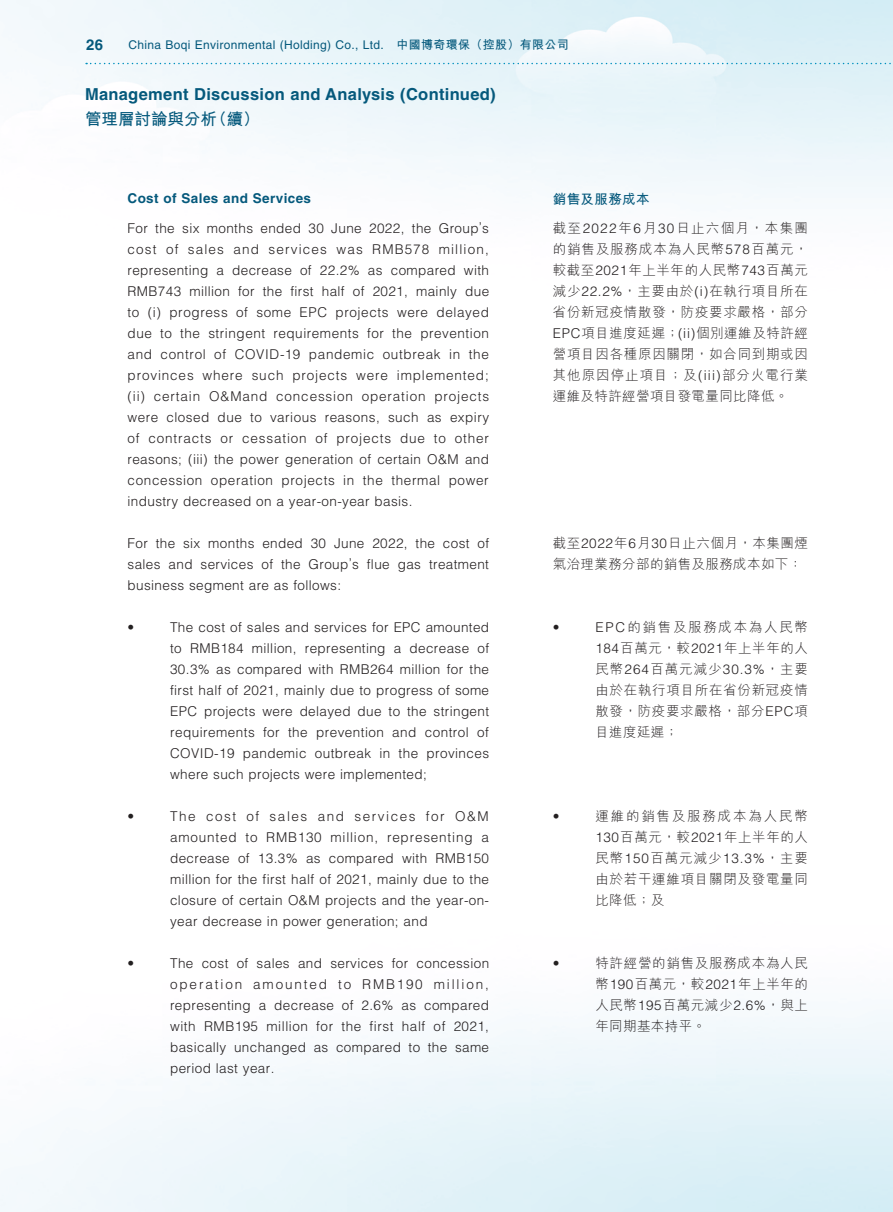
<style>
.page{position:relative;width:893px;height:1212px;background:#fff}
.page>*{position:absolute;margin:0;border:0;box-sizing:border-box;transform-origin:0 0}
.t1{font:700 16.5px "Helvetica LT Std";letter-spacing:.02em;color:#05597c}
.t2{font:700 16.5px "M Hei HK";color:#05597c}
.t3{font:700 15px "Helvetica LT Std";color:#05597c}
.t4{font:300 13.5px/21px "Helvetica LT Std";letter-spacing:.03em;color:#231f20;text-align:justify}
.t5{font:300 13.5px/21px "M Hei HK";letter-spacing:.055em;color:#231f20;text-align:justify}
.t6{font:300 13.5px/21px "M Hei HK";letter-spacing:.03em;color:#231f20}
.t7{font:300 13.5px/29.5px "M Hei HK";letter-spacing:.095em;color:#231f20}
.t8{font:700 13.5px "Helvetica LT Std";letter-spacing:.03em;color:#05597c}
.t9{font:12px "Helvetica LT Std";letter-spacing:.03em;color:#05597c}
.s1{font-family:"M Hei HK";font-weight:700}
.s2{font-weight:700;color:#05597c}
.s3{font-family:"Helvetica LT Std"}
</style>
<div class="page">
<svg style="left:86px;top:63px;width:807px;height:1px"></svg>
<p class="t3" style="left:86px;top:36px;width:19px">26</p>
<p class="t9" style="left:128px;top:38px;width:442px">China Boqi Environmental (Holding) Co., Ltd. <span class="s1">中國博奇環保（控股）有限公司</span></p>
<p class="t1" style="left:85px;top:84px;width:412px">Management Discussion and Analysis (Continued)</p>
<p class="t2" style="left:85px;top:107px;width:176px">管理層討論與分析（續）</p>
<p class="t8" style="left:128px;top:190px;width:185px">Cost of Sales and Services</p>
<p class="t4" style="left:128px;top:217px;width:363px">For the six months ended 30 June 2022, the Group’s cost of sales and services was RMB578 million, representing a decrease of 22.2% as compared with RMB743 million for the first half of 2021, mainly due to (i) progress of some EPC projects were delayed due to the stringent requirements for the prevention and control of COVID-19 pandemic outbreak in the provinces where such projects were implemented; (ii) certain O&amp;Mand concession operation projects were closed due to various reasons, such as expiry of contracts or cessation of projects due to other reasons; (iii) the power generation of certain O&amp;M and concession operation projects in the thermal power industry decreased on a year-on-year basis.</p>
<p class="t4" style="left:128px;top:533px;width:363px">For the six months ended 30 June 2022, the cost of sales and services of the Group’s flue gas treatment business segment are as follows:</p>
<p class="t4" style="left:128px;top:617px;width:8px">•</p>
<p class="t4" style="left:170px;top:617px;width:321px">The cost of sales and services for EPC amounted to RMB184 million, representing a decrease of 30.3% as compared with RMB264 million for the first half of 2021, mainly due to progress of some EPC projects were delayed due to the stringent requirements for the prevention and control of COVID-19 pandemic outbreak in the provinces where such projects were implemented;</p>
<p class="t4" style="left:128px;top:806px;width:8px">•</p>
<p class="t4" style="left:170px;top:806px;width:321px">The cost of sales and services for O&amp;M amounted to RMB130 million, representing a decrease of 13.3% as compared with RMB150 million for the first half of 2021, mainly due to the closure of certain O&amp;M projects and the year-on&shy;year decrease in power generation; and</p>
<p class="t4" style="left:128px;top:953px;width:8px">•</p>
<p class="t4" style="left:170px;top:953px;width:321px">The cost of sales and services for concession operation amounted to RMB190 million, representing a decrease of 2.6% as compared with RMB195 million for the first half of 2021, basically unchanged as compared to the same period last year.</p>
<p class="t7" style="left:553px;top:184px;width:257px"><span class="s2">銷售及服務成本<br></span>截至<span class="s3">2022</span>年<span class="s3">6</span>月<span class="s3">30</span>日止六個月，本集團</p>
<p class="t5" style="left:553px;top:238px;width:257px">的銷售及服務成本為人民幣<span class="s3">578</span>百萬元，較截至<span class="s3">2021</span>年上半年的人民幣<span class="s3">743</span>百萬元減少<span class="s3">22.2%</span>，主要由於<span class="s3">(i)</span>在執行項目所在省份新冠疫情散發，防疫要求嚴格，部分<span class="s3">EPC</span>項目進度延遲；<span class="s3">(ii)</span>個別運維及特許經營項目因各種原因關閉，如合同到期或因其他原因停止項目；及<span class="s3">(iii)</span>部分火電行業運維及特許經營項目發電量同比降低。</p>
<p class="t6" style="left:553px;top:532px;width:257px">截至<span class="s3">2022</span>年<span class="s3">6</span>月<span class="s3">30</span>日止六個月，本集團煙氣治理業務分部的銷售及服務成本如下：</p>
<p class="t4" style="left:553px;top:617px;width:8px">•</p>
<p class="t5" style="left:595px;top:616px;width:214px"><span class="s3">EPC</span>的銷售及服務成本為人民幣<span class="s3">184</span>百萬元，較<span class="s3">2021</span>年上半年的人民幣<span class="s3">264</span>百萬元減少<span class="s3">30.3%</span>，主要由於在執行項目所在省份新冠疫情散發，防疫要求嚴格，部分<span class="s3">EPC</span>項目進度延遲；</p>
<p class="t4" style="left:553px;top:806px;width:8px">•</p>
<p class="t5" style="left:595px;top:806px;width:214px">運維的銷售及服務成本為人民幣<span class="s3">130</span>百萬元，較<span class="s3">2021</span>年上半年的人民幣<span class="s3">150</span>百萬元減少<span class="s3">13.3%</span>，主要由於若干運維項目關閉及發電量同比降低；及</p>
<p class="t4" style="left:553px;top:953px;width:8px">•</p>
<p class="t5" style="left:595px;top:953px;width:214px">特許經營的銷售及服務成本為人民幣<span class="s3">190</span>百萬元，較<span class="s3">2021</span>年上半年的人民幣<span class="s3">195</span>百萬元減少<span class="s3">2.6%</span>，與上年同期基本持平。</p>
</div>
